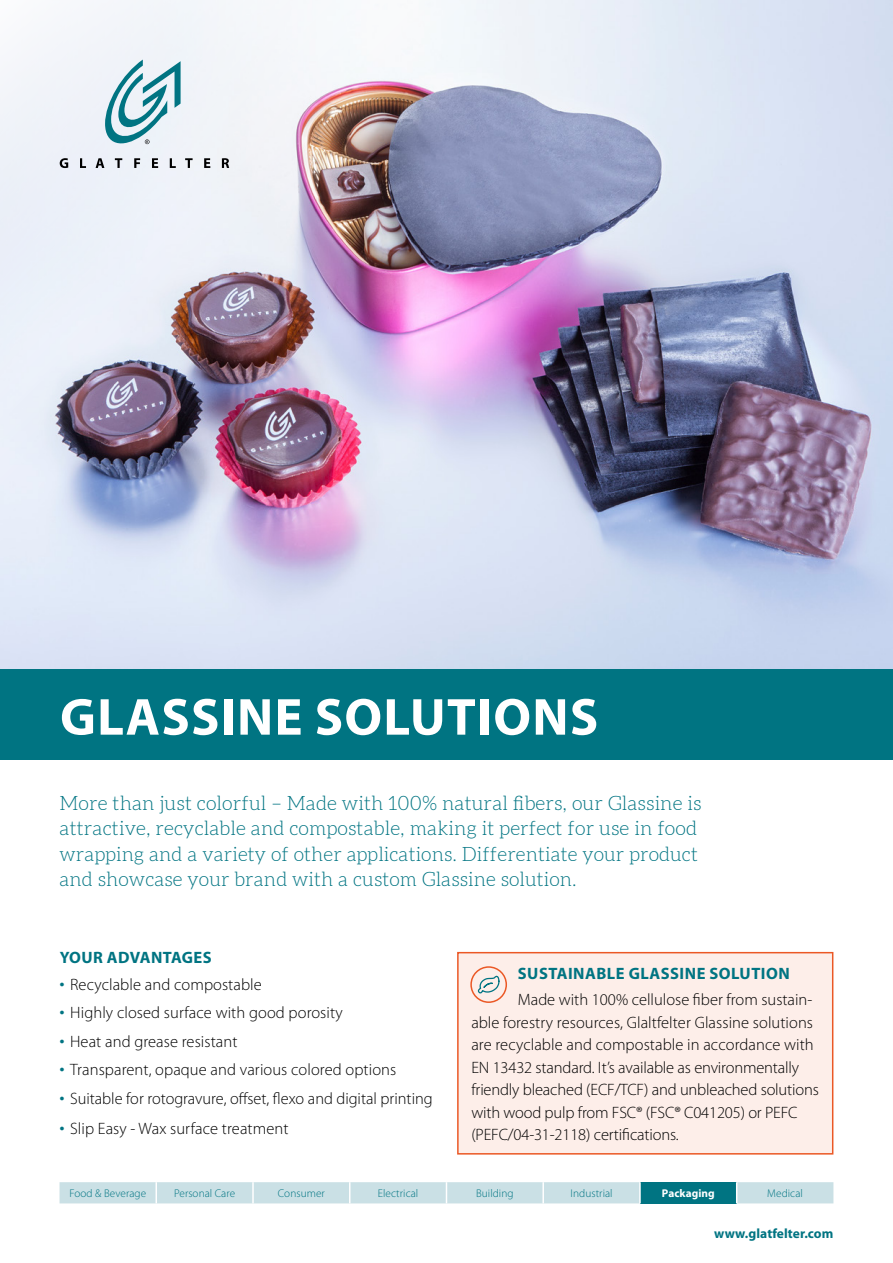
<style>
.page{position:relative;width:893px;height:1263px;background:#fff}
.page>*{position:absolute;margin:0;border:0;box-sizing:border-box;transform-origin:0 0}
.t1{font:700 52.5px "Myriad Pro";letter-spacing:.025em;color:#fff}
.t2{font:300 19.5px/25.5px "Aleo";letter-spacing:.005em;color:#007482}
.t3{font:300 16.5px/22.5px "Myriad Pro";color:#000}
.t4{font:700 16.5px "Myriad Pro";letter-spacing:.03em;color:#007482}
.t5{font:700 13.5px "Myriad Pro";letter-spacing:.005em;color:#007482}
.t6{font:300 11.25px "Myriad Pro";letter-spacing:.005em;color:#007482}
.t7{font:700 11.25px "Myriad Pro";letter-spacing:.005em;color:#fff}
.s1{font-size:21px;color:#007482}
</style>
<div class="page">
<img style="left:0;top:0;width:893px;height:670px">
<img style="left:0;top:0;width:516px;height:515px">
<svg style="left:60px;top:1182px;width:773px;height:21px"></svg>
<div style="left:458px;top:953px;width:375px;height:201px;background:#fdeee9"></div>
<div style="left:457px;top:952px;width:376px;height:202px;border:2px solid #eb5825"></div>
<svg style="left:477px;top:975px;width:23px;height:19px"></svg>
<div style="left:470px;top:966px;width:37px;height:37px;border:2px solid #eb5825;border-radius:50%"></div>
<div style="left:0;top:670px;width:893px;height:90px;background:#007482"></div>
<svg style="left:60px;top:158px;width:8px;height:10px"></svg>
<svg style="left:80px;top:158px;width:6px;height:10px"></svg>
<svg style="left:96px;top:158px;width:8px;height:10px"></svg>
<svg style="left:115px;top:158px;width:7px;height:10px"></svg>
<svg style="left:134px;top:158px;width:6px;height:10px"></svg>
<svg style="left:152px;top:158px;width:6px;height:10px"></svg>
<svg style="left:170px;top:158px;width:6px;height:10px"></svg>
<svg style="left:185px;top:158px;width:8px;height:10px"></svg>
<svg style="left:204px;top:158px;width:6px;height:10px"></svg>
<svg style="left:222px;top:158px;width:7px;height:10px"></svg>
<svg style="left:105px;top:60px;width:76px;height:90px"></svg>
<h1 class="t1" style="left:60px;top:683px;width:540px">GLASSINE SOLUTIONS</h1>
<p class="t2" style="left:60px;top:792px;width:644px">More than just colorful – Made with 100% natural fibers, our Glassine is attractive, recyclable and compostable, making it perfect for use in food wrapping and a variety of other applications. Differentiate your product and showcase your brand with a custom Glassine solution.</p>
<p class="t4" style="left:60px;top:946px;width:154px">YOUR ADVANTAGES</p>
<p class="t3" style="left:60px;top:973px;width:204px"><span class="s1">•</span> Recyclable and compostable</p>
<p class="t3" style="left:60px;top:1001px;width:285px"><span class="s1">•</span> Highly closed surface with good porosity</p>
<p class="t3" style="left:60px;top:1030px;width:179px"><span class="s1">•</span> Heat and grease resistant</p>
<p class="t3" style="left:60px;top:1058px;width:338px"><span class="s1">•</span> Transparent, opaque and various colored options</p>
<p class="t3" style="left:60px;top:1087px;width:375px"><span class="s1">•</span> Suitable for rotogravure, offset, flexo and digital printing</p>
<p class="t3" style="left:60px;top:1117px;width:230px"><span class="s1">•</span> Slip Easy - Wax surface treatment</p>
<p class="t4" style="left:518px;top:962px;width:273px">SUSTAINABLE GLASSINE SOLUTION</p>
<p class="t3" style="left:471px;top:988px;width:349px;text-indent:46px">Made with 100% cellulose fiber from sustain&shy;able forestry resources, Glaltfelter Glassine solutions are recyclable and compostable in accordance with EN 13432 standard. It’s available as environmentally friendly bleached (ECF/TCF) and unbleached solutions with wood pulp from FSC® (FSC® C041205) or PEFC (PEFC/04-31-2118) certifications.</p>
<p class="t6" style="left:70px;top:1186px;width:78px">Food &amp; Beverage</p>
<p class="t6" style="left:174px;top:1186px;width:63px">Personal Care</p>
<p class="t6" style="left:278px;top:1186px;width:48px">Consumer</p>
<p class="t6" style="left:378px;top:1186px;width:42px">Electrical</p>
<p class="t6" style="left:476px;top:1186px;width:39px">Building</p>
<p class="t6" style="left:570px;top:1186px;width:44px">Industrial</p>
<p class="t7" style="left:662px;top:1186px;width:54px">Packaging</p>
<p class="t6" style="left:767px;top:1186px;width:37px">Medical</p>
<p class="t5" style="left:714px;top:1225px;width:121px">www.glatfelter.com</p>
</div>
